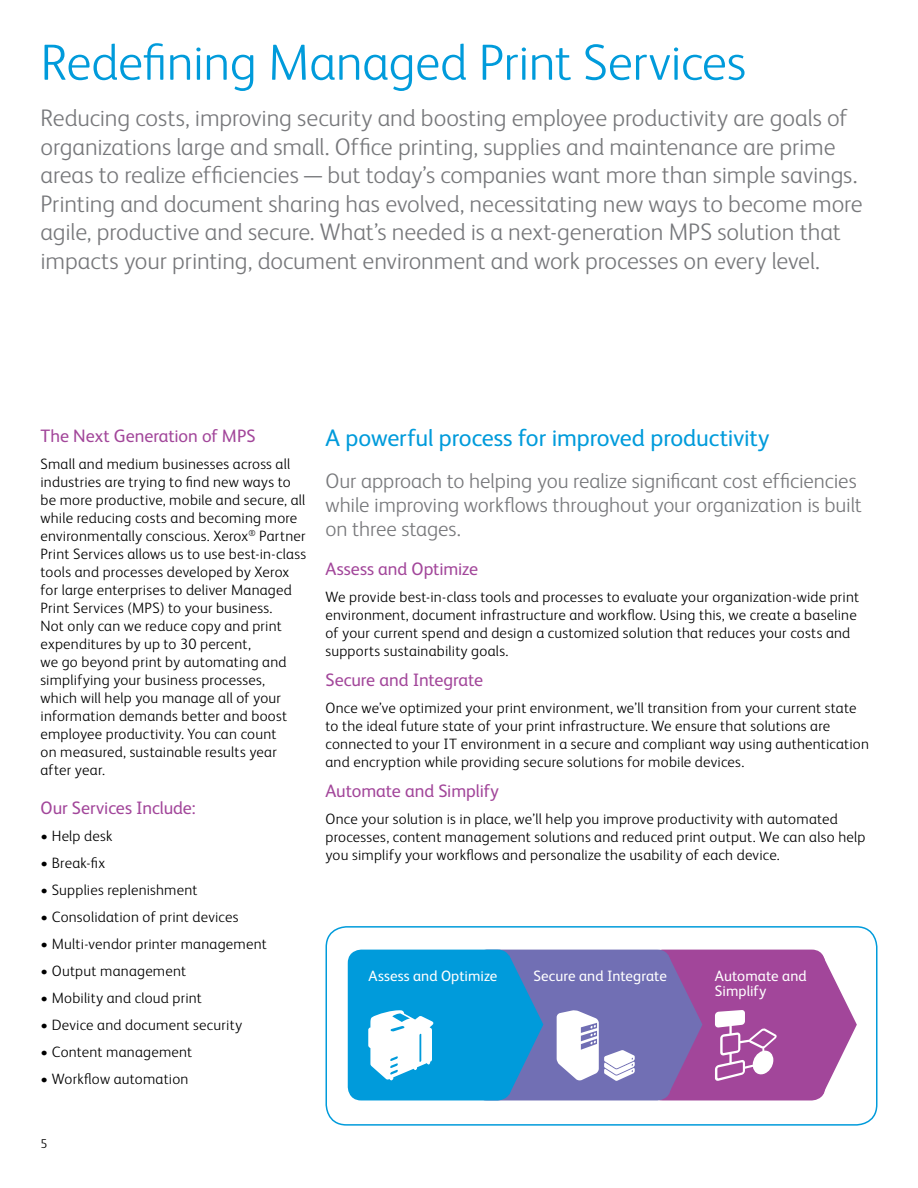
<style>
.page{position:relative;width:918px;height:1188px;background:#fff}
.page>*{position:absolute;margin:0;border:0;box-sizing:border-box;transform-origin:0 0}
.t1{font:300 51px "Xerox Sans";letter-spacing:-.01em;color:#009bdb}
.t2{font:300 24px/28.5px "Xerox Sans";letter-spacing:-.005em;color:#77787b}
.t3{font:24px "Xerox Sans";letter-spacing:-.005em;color:#009bdb}
.t4{font:300 21px/24px "Xerox Sans";letter-spacing:-.005em;color:#77787b}
.t5{font:18px "Xerox Sans";letter-spacing:-.005em;color:#a2469a}
.t6{font:300 15px/18px "Xerox Sans";letter-spacing:.015em;color:#000}
.t7{font:15px/15px "Xerox Sans";letter-spacing:.005em;color:#fff}
.t8{font:300 12.75px "Xerox Sans";color:#000}
</style>
<div class="page">
<div style="left:326px;top:926px;width:552px;height:200px;border:2px solid #009bdb;border-radius:20px"></div>
<svg style="left:822px;top:955px;width:35px;height:140px"></svg>
<div style="left:649px;top:950px;width:176px;height:150px;background:#a2469a;border-radius:14px"></div>
<div style="left:474px;top:950px;width:197px;height:150px;background:#716fb4;border-radius:14px"></div>
<svg style="left:668px;top:955px;width:34px;height:140px"></svg>
<div style="left:348px;top:950px;width:163px;height:150px;background:#009bdb;border-radius:14px"></div>
<svg style="left:368px;top:1010px;width:66px;height:70px"></svg>
<svg style="left:509px;top:955px;width:34px;height:140px"></svg>
<svg style="left:557px;top:1010px;width:78px;height:71px"></svg>
<svg style="left:715px;top:1010px;width:62px;height:71px"></svg>
<h1 class="t1" style="left:40px;top:29px;width:707px">Redefining Managed Print Services</h1>
<p class="t2" style="left:40px;top:103px;width:824px">Reducing costs, improving security and boosting employee productivity are goals of organizations large and small. Office printing, supplies and maintenance are prime areas to realize efficiencies — but today’s companies want more than simple savings.<br>Printing and document sharing has evolved, necessitating new ways to become more agile, productive and secure. What’s needed is a next-generation MPS solution that impacts your printing, document environment and work processes on every level.</p>
<p class="t5" style="left:40px;top:424px;width:217px">The Next Generation of MPS</p>
<p class="t6" style="left:40px;top:454px;width:267px">Small and medium businesses across all industries are trying to find new ways to be more productive, mobile and secure, all while reducing costs and becoming more environmentally conscious. Xerox<sup>®</sup> Partner Print Services allows us to use best-in-class tools and processes developed by Xerox for large enterprises to deliver Managed Print Services (MPS) to your business.<br>Not only can we reduce copy and print expenditures by up to 30 percent,<br>we go beyond print by automating and simplifying your business processes,<br>which will help you manage all of your information demands better and boost employee productivity. You can count<br>on measured, sustainable results year after year.</p>
<p class="t5" style="left:40px;top:796px;width:157px">Our Services Include:</p>
<p class="t6" style="left:40px;top:826px;width:73px">• Help desk</p>
<p class="t6" style="left:40px;top:853px;width:66px">• Break-fix</p>
<p class="t6" style="left:40px;top:880px;width:159px">• Supplies replenishment</p>
<p class="t6" style="left:40px;top:907px;width:200px">• Consolidation of print devices</p>
<p class="t6" style="left:40px;top:934px;width:228px">• Multi-vendor printer management</p>
<p class="t6" style="left:40px;top:961px;width:147px">• Output management</p>
<p class="t6" style="left:40px;top:988px;width:163px">• Mobility and cloud print</p>
<p class="t6" style="left:40px;top:1015px;width:203px">• Device and document security</p>
<p class="t6" style="left:40px;top:1042px;width:153px">• Content management</p>
<p class="t6" style="left:40px;top:1069px;width:150px">• Workflow automation</p>
<h2 class="t3" style="left:326px;top:422px;width:446px">A powerful process for improved productivity</h2>
<h3 class="t4" style="left:326px;top:468px;width:538px">Our approach to helping you realize significant cost efficiencies while improving workflows throughout your organization is built on three stages.</h3>
<p class="t5" style="left:326px;top:557px;width:154px">Assess and Optimize</p>
<p class="t6" style="left:326px;top:588px;width:535px">We provide best-in-class tools and processes to evaluate your organization-wide print environment, document infrastructure and workflow. Using this, we create a baseline of your current spend and design a customized solution that reduces your costs and supports sustainability goals.</p>
<p class="t5" style="left:326px;top:668px;width:159px">Secure and Integrate</p>
<p class="t6" style="left:326px;top:699px;width:545px">Once we’ve optimized your print environment, we’ll transition from your current state to the ideal future state of your print infrastructure. We ensure that solutions are connected to your IT environment in a secure and compliant way using authentication and encryption while providing secure solutions for mobile devices.</p>
<p class="t5" style="left:326px;top:779px;width:175px">Automate and Simplify</p>
<p class="t6" style="left:326px;top:810px;width:542px">Once your solution is in place, we’ll help you improve productivity with automated processes, content management solutions and reduced print output. We can also help you simplify your workflows and personalize the usability of each device.</p>
<p class="t7" style="left:368px;top:968px;width:130px">Assess and Optimize</p>
<p class="t7" style="left:534px;top:968px;width:135px">Secure and Integrate</p>
<p class="t7" style="left:715px;top:968px;width:93px">Automate and<br>Simplify</p>
<p class="t8" style="left:40px;top:1135px;width:8px">5</p>
</div>
